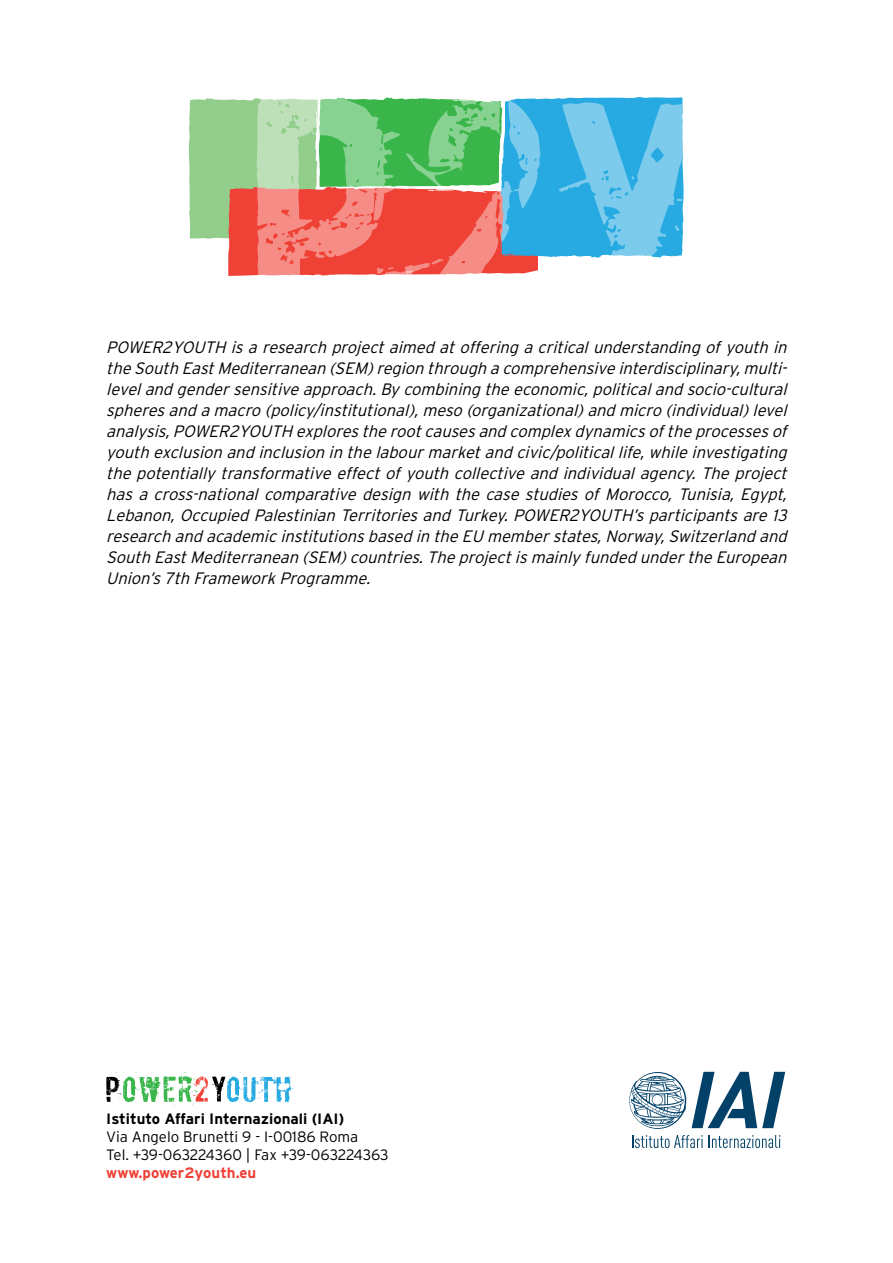
<style>
.page{position:relative;width:893px;height:1263px;background:#fff}
.page>*{position:absolute;margin:0;border:0;box-sizing:border-box;transform-origin:0 0}
.t1{font:italic 300 16.5px/21px "Interstate";color:#000;text-align:justify}
.t2{font:300 15px/18px "Interstate";color:#000}
.t3{font:700 15px "Interstate";color:#000}
.t4{font:700 15px "Interstate";color:#ef4136}
</style>
<div class="page">
<svg style="left:189px;top:97px;width:495px;height:179px;background:#96aa9d"></svg>
<svg style="left:632px;top:1135px;width:148px;height:13px"></svg>
<svg style="left:692px;top:1072px;width:93px;height:56px"></svg>
<svg style="left:629px;top:1072px;width:57px;height:57px"></svg>
<svg style="left:106px;top:1072px;width:187px;height:33px"></svg>
<p class="t1" style="left:106px;top:337px;width:687px">POWER2YOUTH isaresearch projectaimed atoffering acriticalunderstanding ofyouth in theSouth EastMediterranean (SEM)region through acomprehensiveinterdisciplinary,multi&shy;leveland gendersensitiveapproach.Bycombining theeconomic,politicaland socio-cultural spheresand amacro (policy/institutional),meso (organizational)and micro (individual)level analysis,POWER2YOUTH explorestherootcausesand complexdynamicsoftheprocessesof youth exclusion and inclusion in thelabourmarketand civic/politicallife,whileinvestigating thepotentiallytransformativeeffectofyouth collectiveand individualagency.Theproject has a cross-national comparative design with the case studies of Morocco, Tunisia, Egypt, Lebanon,Occupied Palestinian Territoriesand Turkey.POWER2YOUTH’sparticipantsare13 research and academicinstitutionsbased in theEU memberstates,Norway,Switzerland and South EastMediterranean (SEM)countries.Theprojectismainlyfunded undertheEuropean Union’s7th FrameworkProgramme.</p>
<p class="t3" style="left:106px;top:1109px;width:239px">Istituto Affari Internazionali (IAI)</p>
<p class="t2" style="left:106px;top:1127px;width:284px">Via Angelo Brunetti 9 - I-00186 Roma<br>Tel. +39-063224360 | Fax +39-063224363</p>
<p class="t4" style="left:106px;top:1163px;width:151px">www.power2youth.eu</p>
</div>
